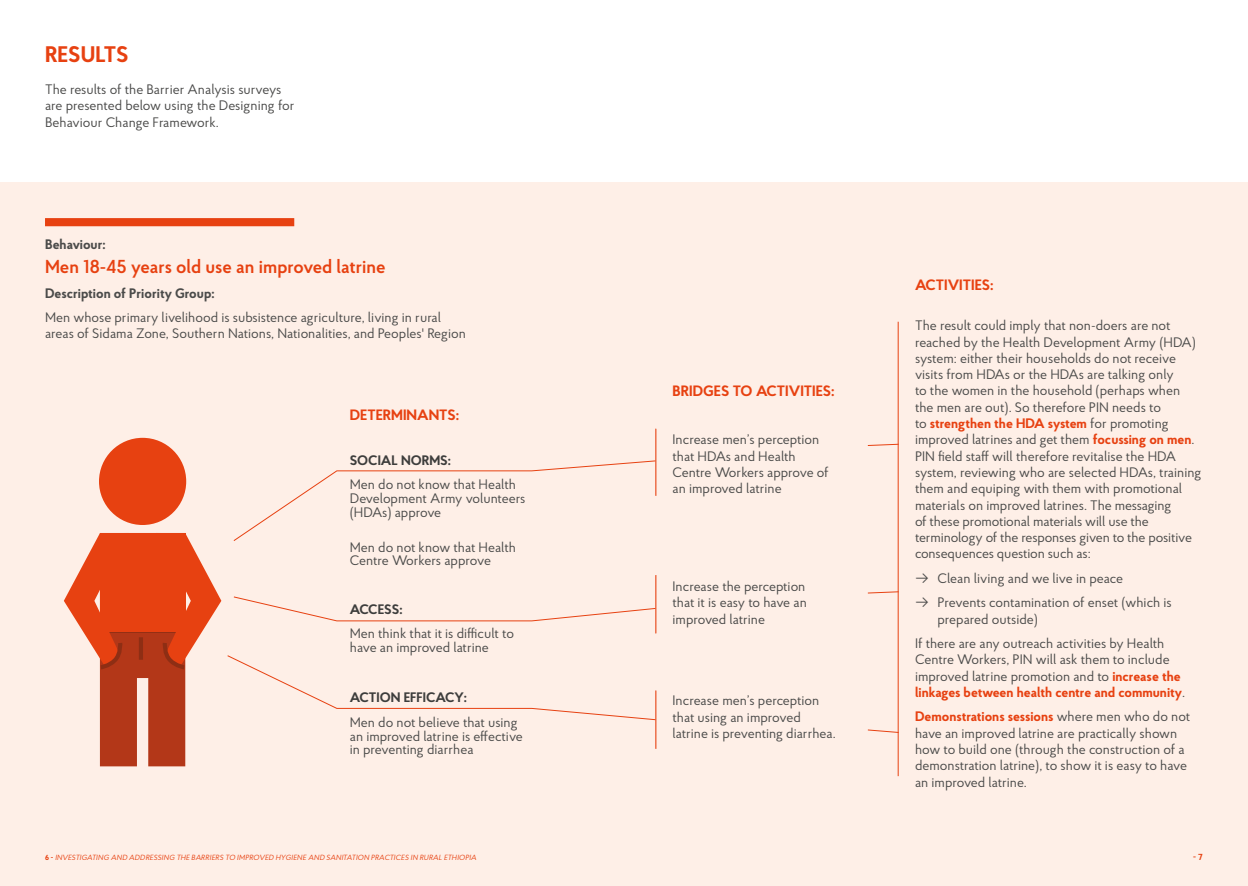
<style>
.page{position:relative;width:1248px;height:886px;background:#fff}
.page>*{position:absolute;margin:0;border:0;box-sizing:border-box;transform-origin:0 0}
.t1{font:700 22.5px "Proba Pro";color:#e74111}
.t2{font:600 18.75px "Proba Pro";color:#e74111}
.t3{font:700 15px "Proba Pro";color:#e74111}
.t4{font:13.75px/16.2px "Proba Pro";color:#4b4b4a}
.t5{font:700 13.75px "Proba Pro";color:#4b4b4a}
.t6{font:700 13.75px "Proba Pro";color:#3d3d3c}
.t7{font:700 8.75px "Proba Pro";color:#e74111}
.t8{font:italic 7.5px "Proba Pro";letter-spacing:.015em;color:#e74111}
.s1{font-weight:700;color:#e74111}
.s2{font-weight:700;font-style:normal}
</style>
<div class="page">
<div style="left:0;top:182px;width:1247px;height:704px;background:#feefe7"></div>
<div style="left:99px;top:438px;width:87px;height:87px;background:#e74111;border-radius:50%"></div>
<svg style="left:45px;top:218px;width:250px;height:9px;background:#e95125"></svg>
<hr style="left:897px;top:322px;width:1px;height:454px;background:#e74111">
<hr style="left:655px;top:429px;width:1px;height:67px;background:#e74111">
<svg style="left:64px;top:460px;width:592px;height:306px"></svg>
<svg style="left:867px;top:443px;width:32px;height:3px"></svg>
<svg style="left:867px;top:591px;width:32px;height:3px"></svg>
<svg style="left:867px;top:729px;width:32px;height:4px"></svg>
<h1 class="t1" style="left:45px;top:39px;width:85px">RESULTS</h1>
<p class="t4" style="left:45px;top:81px;width:251px">The results of the Barrier Analysis surveys are presented below using the Designing for<br>Behaviour Change Framework.</p>
<p class="t5" style="left:45px;top:235px;width:62px">Behaviour:</p>
<h2 class="t2" style="left:45px;top:254px;width:342px">Men 18-45 years old use an improved latrine</h2>
<p class="t5" style="left:45px;top:283px;width:171px">Description of Priority Group:</p>
<p class="t4" style="left:45px;top:309px;width:422px">Men whose primary livelihood is subsistence agriculture, living in rural areas of Sidama Zone, Southern Nations, Nationalities, and Peoples' Region</p>
<p class="t3" style="left:350px;top:404px;width:111px">DETERMINANTS:</p>
<p class="t6" style="left:350px;top:451px;width:103px">SOCIAL NORMS:</p>
<p class="t4" style="left:350px;top:477px;width:177px;line-height:13.8px">Men do not know that Health<br>Development Army volunteers (HDAs) approve</p>
<p class="t4" style="left:350px;top:539px;width:168px;line-height:13.8px">Men do not know that Health<br>Centre Workers approve</p>
<p class="t6" style="left:350px;top:600px;width:54px">ACCESS:</p>
<p class="t4" style="left:350px;top:626px;width:166px;line-height:13.8px">Men think that it is difficult to have an improved latrine</p>
<p class="t6" style="left:350px;top:688px;width:119px">ACTION EFFICACY:</p>
<p class="t4" style="left:350px;top:715px;width:174px;line-height:13.8px">Men do not believe that using an improved latrine is effective in preventing diarrhea</p>
<p class="t3" style="left:672px;top:380px;width:164px">BRIDGES TO ACTIVITIES:</p>
<p class="t4" style="left:672px;top:431px;width:158px">Increase men’s perception that HDAs and Health<br>Centre Workers approve of an improved latrine</p>
<p class="t4" style="left:672px;top:578px;width:136px;text-align:justify">Increase the perception that it is easy to have an improved latrine</p>
<p class="t4" style="left:672px;top:692px;width:165px">Increase men’s perception that using an improved latrine is preventing diarrhea.</p>
<p class="t3" style="left:914px;top:275px;width:80px">ACTIVITIES:</p>
<p class="t4" style="left:914px;top:317px;width:288px">The result could imply that non-doers are not reached by the Health Development Army (HDA) system: either their households do not receive visits from HDAs or the HDAs are talking only<br>to the women in the household (perhaps when the men are out). So therefore PIN needs to<br>to <span class="s1">strengthen the HDA system</span> for promoting improved latrines and get them <span class="s1">focussing on men</span>.<br>PIN field staff will therefore revitalise the HDA system, reviewing who are selected HDAs, training them and equiping with them with promotional materials on improved latrines. The messaging<br>of these promotional materials will use the terminology of the responses given to the positive consequences question such as:</p>
<p class="t4" style="left:914px;top:570px;width:209px">→ Clean living and we live in peace</p>
<p class="t4" style="left:937px;top:594px;width:236px;text-indent:-22px">→ Prevents contamination of enset (which is prepared outside)</p>
<p class="t4" style="left:914px;top:635px;width:272px">If there are any outreach activities by Health Centre Workers, PIN will ask them to include improved latrine promotion and to <span class="s1">increase the linkages between health centre and community</span>.</p>
<p class="t4" style="left:914px;top:708px;width:276px"><span class="s1">Demonstrations sessions</span> where men who do not have an improved latrine are practically shown how to build one (through the construction of a demonstration latrine), to show it is easy to have an improved latrine.</p>
<p class="t8" style="left:45px;top:852px;width:433px"><span class="s2">6 -</span> INVESTIGATING AND ADDRESSING THE BARRIERS TO IMPROVED HYGIENE AND SANITATION PRACTICES IN RURAL ETHIOPIA</p>
<p class="t7" style="left:1193px;top:851px;width:11px">- 7</p>
</div>
